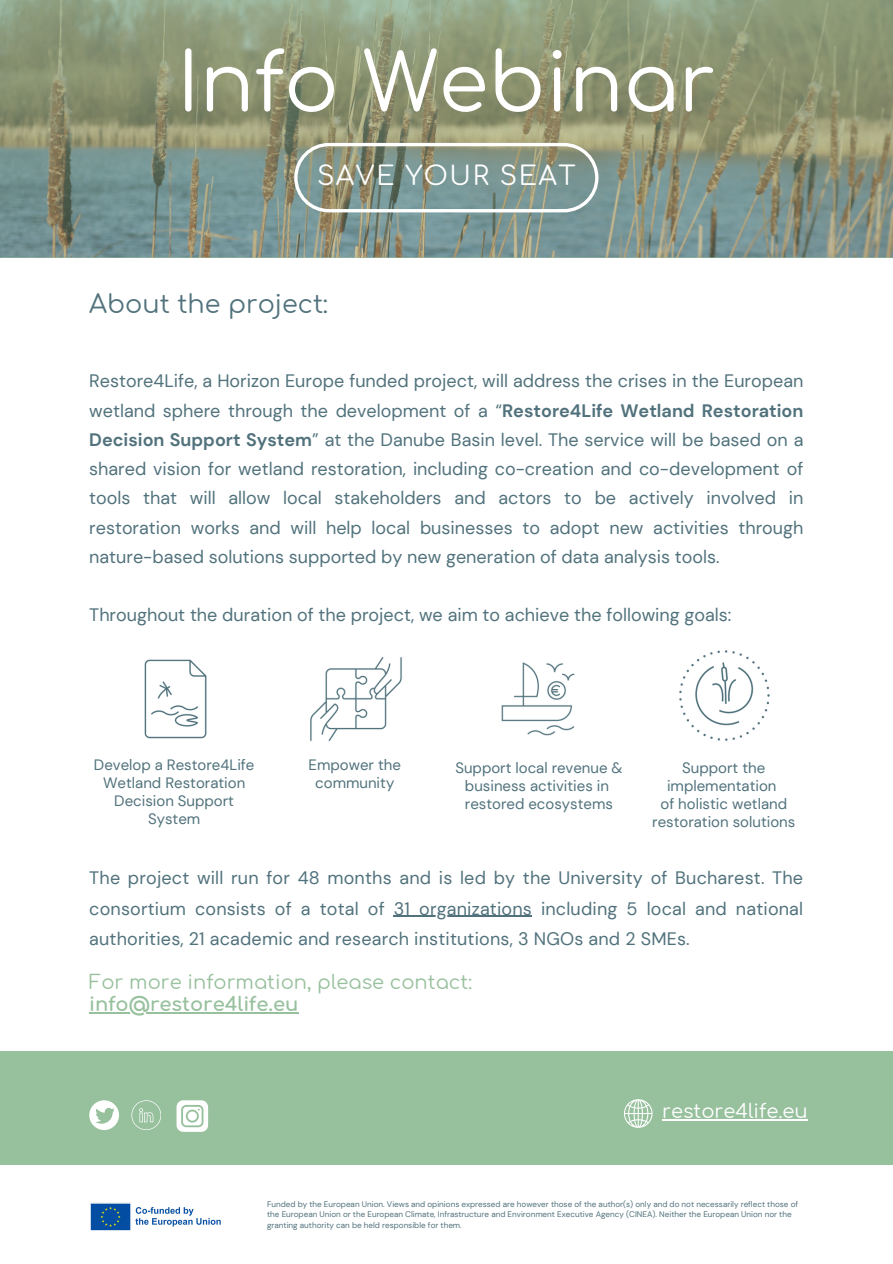
<style>
.page{position:relative;width:893px;height:1264px;background:#fff}
.page>*{position:absolute;margin:0;border:0;box-sizing:border-box;transform-origin:0 0}
.t1{font:80.85px "Comfortaa";color:#fff}
.t2{font:26.25px "Comfortaa";letter-spacing:.06em;color:#fff}
.t3{font:25.5px "Comfortaa";color:#51727c}
.t4{font:19.5px "Comfortaa";color:#97c09d}
.t5{font:700 19.5px "Comfortaa";color:#97c09d}
.t6{font:19.5px "Comfortaa";color:#fff}
.t7{font:18px/29.2px "DM Sans";color:#51727c;text-align:justify}
.t8{font:15px/18px "DM Sans";color:#51727c;text-align:center}
.t9{font:8.1px/10.4px "DM Sans";color:#51727c}
.s1{font-weight:700}
</style>
<div class="page">
<div style="left:0;top:1051px;width:892px;height:114px;background:#97c09d"></div>
<svg style="left:624px;top:1099px;width:28px;height:28px"></svg>
<hr style="left:662px;top:1119px;width:145px;height:1px;background:#fff">
<svg style="left:131px;top:1100px;width:30px;height:29px"></svg>
<svg style="left:89px;top:1100px;width:29px;height:29px"></svg>
<div style="left:176px;top:1100px;width:32px;height:31px;background:#fff;border-radius:7px"></div>
<svg style="left:181px;top:1105px;width:22px;height:22px"></svg>
<img style="left:90px;top:1202px;width:131px;height:29px">
<img style="left:144px;top:659px;width:63px;height:80px">
<img style="left:310px;top:657px;width:92px;height:85px">
<img style="left:501px;top:662px;width:74px;height:74px">
<img style="left:679px;top:650px;width:91px;height:91px">
<hr style="left:394px;top:915px;width:138px;height:1px;background:#51727c">
<svg style="left:0;top:0;width:892px;height:258px;background:#88957d"></svg>
<svg style="left:294px;top:143px;width:304px;height:69px;background:#8d9d93"></svg>
<hr style="left:89px;top:1012px;width:209px;height:1px;background:#97c09d">
<p class="t1" style="left:177px;top:40px;width:540px">Info Webinar</p>
<p class="t2" style="left:317px;top:161px;width:260px">SAVE YOUR SEAT</p>
<p class="t3" style="left:89px;top:291px;width:240px">About the project:</p>
<p class="t7" style="left:89px;top:366px;width:715px">Restore4Life, a Horizon Europe funded project, will address the crises in the European wetland sphere through the development of a “<span class="s1">Restore4Life Wetland Restoration Decision Support System</span>” at the Danube Basin level. The service will be based on a shared vision for wetland restoration, including co-creation and co-development of tools that will allow local stakeholders and actors to be actively involved in restoration works and will help local businesses to adopt new activities through nature-based solutions supported by new generation of data analysis tools.</p>
<p class="t7" style="left:89px;top:600px;width:643px">Throughout the duration of the project, we aim to achieve the following goals:</p>
<p class="t8" style="left:94px;top:756px;width:162px">Develop a Restore4Life<br>Wetland Restoration<br>Decision Support<br>System</p>
<p class="t8" style="left:308px;top:756px;width:94px">Empower the community</p>
<p class="t8" style="left:455px;top:758px;width:169px">Support local revenue &amp;</p>
<p class="t8" style="left:465px;top:776px;width:146px">business activities in</p>
<p class="t8" style="left:465px;top:794px;width:149px">restored ecosystems</p>
<p class="t8" style="left:667px;top:758px;width:111px">Support the implementation</p>
<p class="t8" style="left:652px;top:794px;width:145px">of holistic wetland restoration solutions</p>
<p class="t7" style="left:89px;top:862px;width:715px;line-height:30.3px">The project will run for 48 months and is led by the University of Bucharest. The consortium consists of a total of 31 organizations including 5 local and national authorities, 21 academic and research institutions, 3 NGOs and 2 SMEs.</p>
<p class="t4" style="left:89px;top:971px;width:384px">For more information, please contact:</p>
<p class="t5" style="left:89px;top:993px;width:211px">info@restore4life.eu</p>
<p class="t6" style="left:662px;top:1100px;width:147px">restore4life.eu</p>
<p class="t9" style="left:267px;top:1198px;width:532px">Funded by the European Union. Views and opinions expressed are however those of the author(s) only and do not necessarily reflect those of the European Union or the European Climate, Infrastructure and Environment Executive Agency (CINEA). Neither the European Union nor the granting authority can be held responsible for them.</p>
</div>
